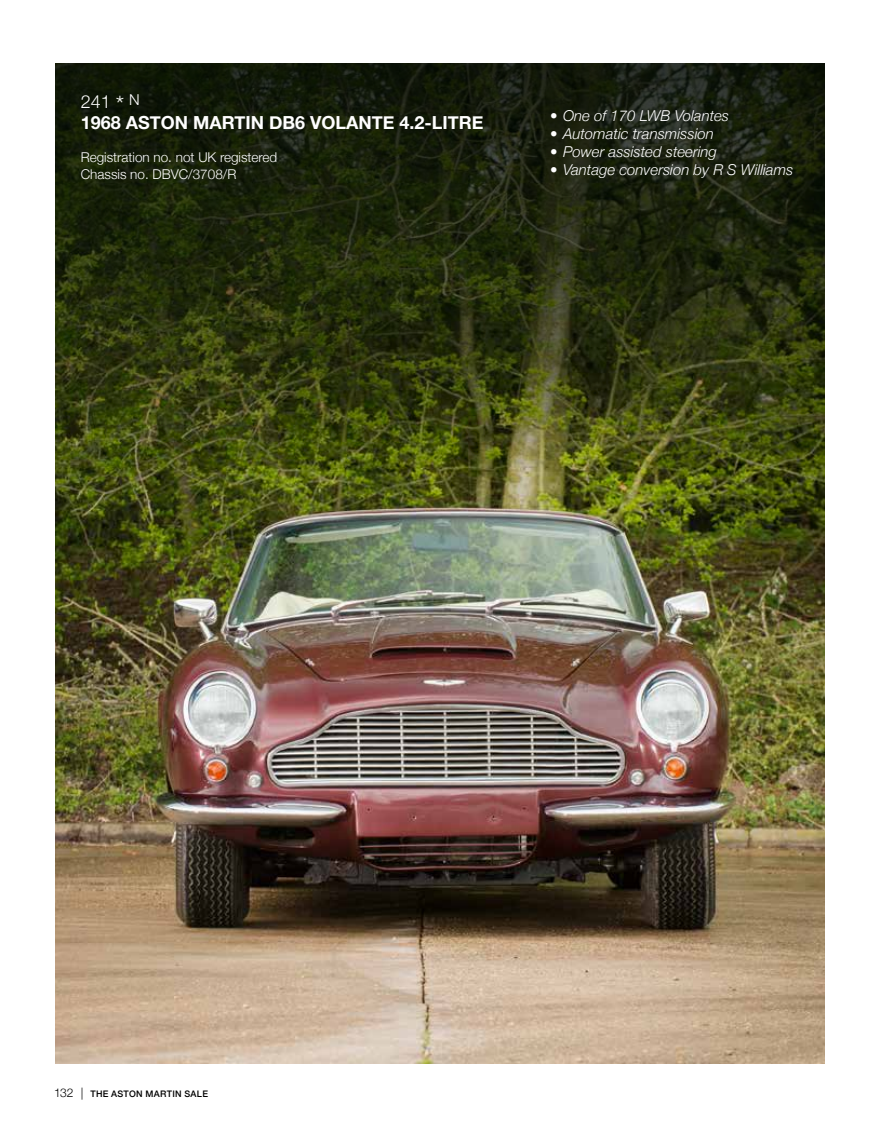
<style>
.page{position:relative;width:893px;height:1127px;background:#fff}
.page>*{position:absolute;margin:0;border:0;box-sizing:border-box;transform-origin:0 0}
.t1{font:700 18px/21px "Helvetica Neue";color:#fff}
.t2{font:italic 300 15px "Helvetica Neue";color:#fff}
.t3{font:300 13.5px/16.5px "Helvetica Neue";color:#fff}
.t4{font:500 9px "Helvetica Neue";letter-spacing:.035em;color:#000}
.s1{font-weight:300}
.s2{font-weight:300;font-size:24px}
.s3{font-weight:300;font-size:12px}
</style>
<div class="page">
<img style="left:55px;top:743px;width:770px;height:320px">
<img style="left:55px;top:64px;width:770px;height:679px">
<p class="t1" style="left:81px;top:92px;width:404px"><span class="s1">241</span> <span class="s2">*</span> <sup>N<br></sup>1968 ASTON MARTIN DB6 VOLANTE 4.2-LITRE</p>
<p class="t3" style="left:81px;top:148px;width:198px">Registration no. not UK registered<br>Chassis no. DBVC/3708/R</p>
<p class="t2" style="left:550px;top:103px;width:180px">• One of 170 LWB Volantes</p>
<p class="t2" style="left:550px;top:121px;width:165px">• Automatic transmission</p>
<p class="t2" style="left:550px;top:139px;width:168px">• Power assisted steering</p>
<p class="t2" style="left:550px;top:157px;width:245px">• Vantage conversion by R S Williams</p>
<p class="t4" style="left:54px;top:1087px;width:156px"><span class="s3">132 |</span> THE ASTON MARTIN SALE</p>
</div>
